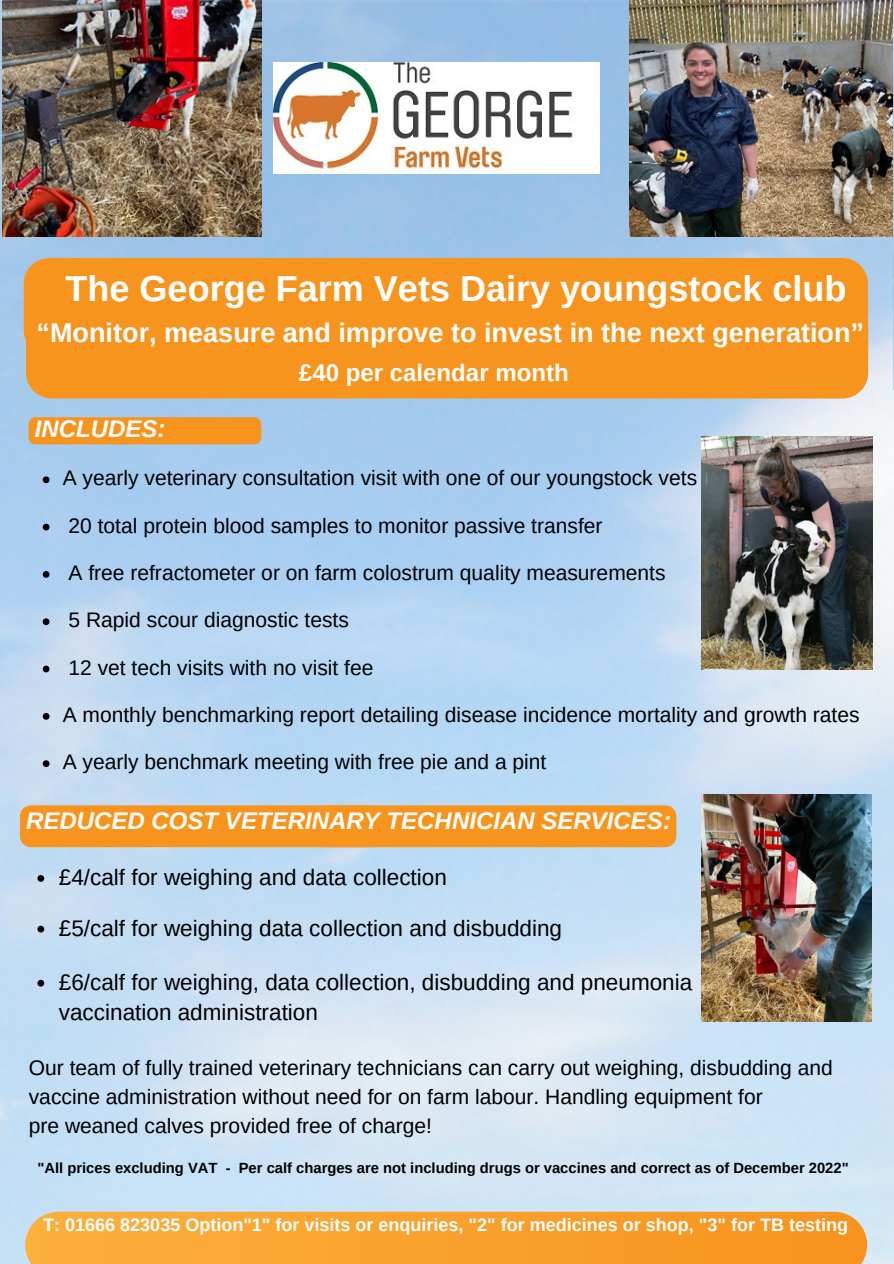
<style>
.page{position:relative;width:894px;height:1264px;background:#fff}
.page>*{position:absolute;margin:0;border:0;box-sizing:border-box;transform-origin:0 0}
.t1{font:700 36px "Arimo";color:#fff}
.t2{font:700 27px "Arimo";color:#fff}
.t3{font:italic 700 24px "Arimo";color:#fff}
.t4{font:700 24px "Arimo";color:#fff}
.t5{font:22.5px/30.5px "Arimo";color:#000}
.t6{font:21px/29.2px "Arimo";color:#000}
.t7{font:700 18px "Arimo";color:#fff}
.t8{font:700 14.7px "Arimo";color:#000}
</style>
<div class="page">
<img style="left:0;top:0;width:893px;height:1263px">
<img style="left:892px;top:243px;width:1px;height:146px">
<img style="left:274px;top:63px;width:325px;height:110px">
<div style="left:24px;top:258px;width:843px;height:97px;background:#f7941d"></div>
<img style="left:701px;top:436px;width:171px;height:233px">
<img style="left:701px;top:794px;width:170px;height:227px">
<img style="left:629px;top:0;width:263px;height:236px">
<img style="left:2px;top:0;width:259px;height:236px">
<svg style="left:43px;top:476px;width:6px;height:7px"></svg>
<svg style="left:43px;top:523px;width:6px;height:7px"></svg>
<svg style="left:43px;top:571px;width:6px;height:7px"></svg>
<svg style="left:43px;top:618px;width:6px;height:7px"></svg>
<svg style="left:43px;top:665px;width:6px;height:7px"></svg>
<svg style="left:43px;top:713px;width:6px;height:6px"></svg>
<svg style="left:43px;top:760px;width:6px;height:7px"></svg>
<div style="left:26px;top:301px;width:841px;height:97px;background:#f7941d"></div>
<div style="left:29px;top:417px;width:232px;height:27px;background:#f7941d"></div>
<svg style="left:37px;top:875px;width:7px;height:6px"></svg>
<svg style="left:37px;top:925px;width:7px;height:7px"></svg>
<svg style="left:37px;top:979px;width:7px;height:7px"></svg>
<div style="left:20px;top:805px;width:656px;height:42px;background:#f7941d"></div>
<svg style="left:25px;top:1211px;width:842px;height:52px;background:#f7a331"></svg>
<h1 class="t1" style="left:65px;top:268px;width:782px">The George Farm Vets Dairy youngstock club</h1>
<p class="t2" style="left:37px;top:317px;width:828px">“Monitor, measure and improve to invest in the next generation”</p>
<p class="t4" style="left:299px;top:359px;width:271px">£40 per calendar month</p>
<p class="t3" style="left:35px;top:415px;width:132px">INCLUDES:</p>
<p class="t6" style="left:63px;top:463px;width:635px">A yearly veterinary consultation visit with one of our youngstock vets</p>
<p class="t6" style="left:68px;top:511px;width:535px">20 total protein blood samples to monitor passive transfer</p>
<p class="t6" style="left:68px;top:558px;width:598px">A free refractometer or on farm colostrum quality measurements</p>
<p class="t6" style="left:68px;top:605px;width:282px">5 Rapid scour diagnostic tests</p>
<p class="t6" style="left:68px;top:652px;width:306px">12 vet tech visits with no visit fee</p>
<p class="t6" style="left:63px;top:700px;width:798px">A monthly benchmarking report detailing disease incidence mortality and growth rates</p>
<p class="t6" style="left:63px;top:747px;width:485px">A yearly benchmark meeting with free pie and a pint</p>
<p class="t3" style="left:26px;top:807px;width:646px">REDUCED COST VETERINARY TECHNICIAN SERVICES:</p>
<p class="t5" style="left:59px;top:862px;width:389px">£4/calf for weighing and data collection</p>
<p class="t5" style="left:59px;top:912px;width:504px">£5/calf for weighing data collection and disbudding</p>
<p class="t5" style="left:59px;top:966px;width:634px">£6/calf for weighing, data collection, disbudding and pneumonia vaccination administration</p>
<p class="t6" style="left:29px;top:1052px;width:805px">Our team of fully trained veterinary technicians can carry out weighing, disbudding and vaccine administration without need for on farm labour. Handling equipment for<br>pre weaned calves provided free of charge!</p>
<p class="t8" style="left:37px;top:1159px;width:812px">"All prices excluding VAT - Per calf charges are not including drugs or vaccines and correct as of December 2022"</p>
<p class="t7" style="left:43px;top:1214px;width:806px">T: 01666 823035 Option"1" for visits or enquiries, "2" for medicines or shop, "3" for TB testing</p>
</div>
